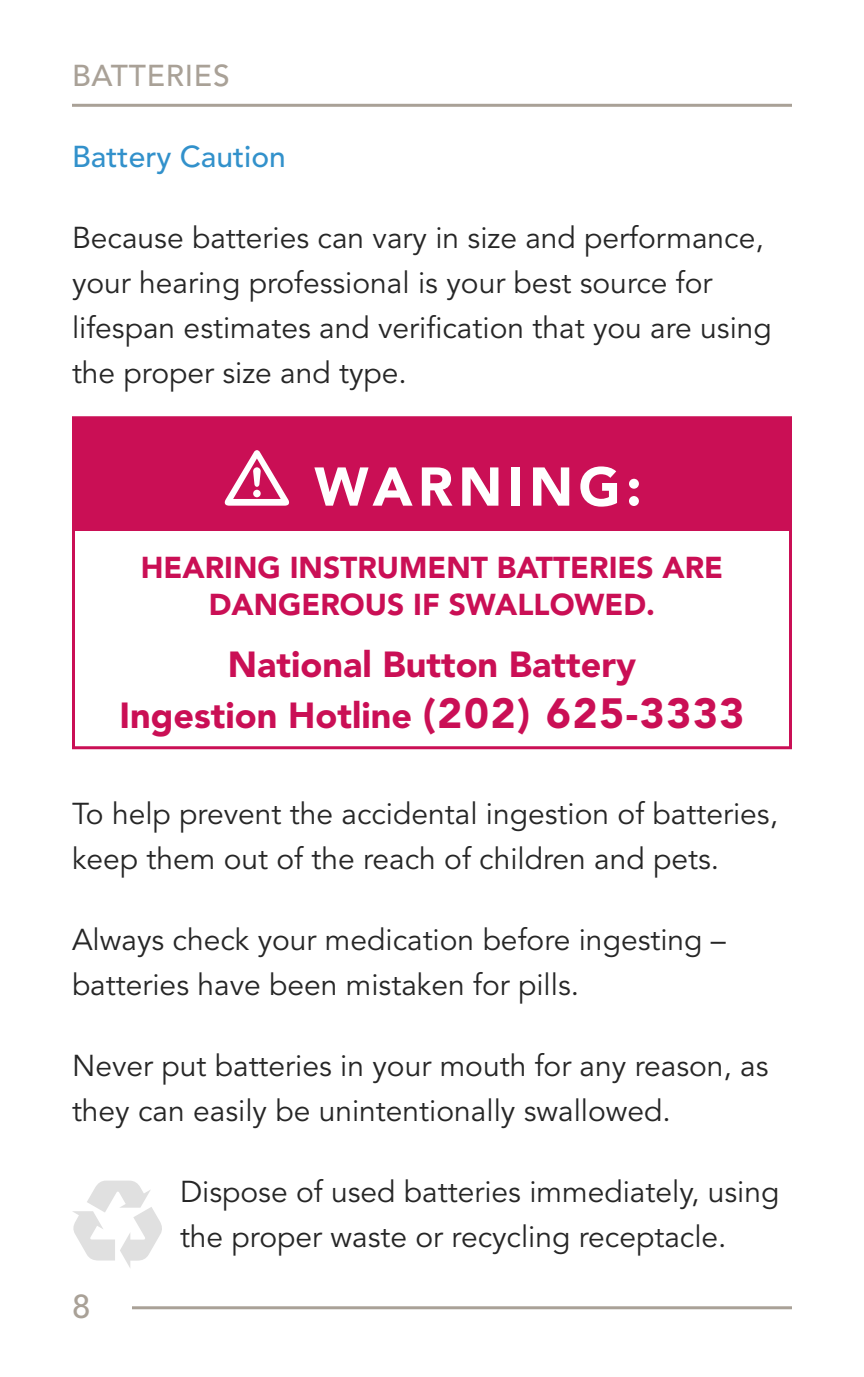
<style>
.page{position:relative;width:864px;height:1377px;background:#fff}
.page>*{position:absolute;margin:0;border:0;box-sizing:border-box;transform-origin:0 0}
.t1{font:900 54px "Avenir";letter-spacing:.1em;color:#fff}
.t2{font:900 36px/51.3px "Avenir";color:#ca0f55;text-align:center}
.t3{font:500 33px "Avenir";color:#a9a197}
.t4{font:30px/45px "Avenir";color:#262626}
.t5{font:900 30px/36.6px "Avenir";color:#ca0f55;text-align:center}
.t6{font:500 30px "Avenir";color:#3291cb}
.t7{font:500 30px "Avenir";letter-spacing:.025em;color:#a9a197}
.s1{font-size:42px}
</style>
<div class="page">
<hr style="left:72px;top:104px;width:720px;height:3px;background:#a9a197">
<hr style="left:132px;top:1306px;width:660px;height:3px;background:#a9a197">
<div style="left:74px;top:419px;width:716px;height:111px;background:#ca0f55"></div>
<div style="left:72px;top:416px;width:720px;height:333px;border:3px solid #ca0f55"></div>
<svg style="left:73px;top:1181px;width:89px;height:87px"></svg>
<p class="t7" style="left:72px;top:58px;width:159px">Batteries</p>
<p class="t6" style="left:72px;top:139px;width:215px">Battery Caution</p>
<p class="t4" style="left:72px;top:216px;width:701px">Because batteries can vary in size and performance, your hearing professional is your best source for lifespan estimates and verification that you are using the proper size and type.</p>
<h1 class="t1" style="left:314px;top:454px;width:329px">WARNING:</h1>
<p class="t5" style="left:141px;top:549px;width:584px">HEARING INSTRUMENT BATTERIES ARE<br>DANGEROUS IF SWALLOWED.</p>
<p class="t2" style="left:120px;top:639px;width:626px">National Button Battery<br>Ingestion Hotline <span class="s1">(202) 625-3333</span></p>
<p class="t4" style="left:72px;top:792px;width:708px">To help prevent the accidental ingestion of batteries, keep them out of the reach of children and pets.</p>
<p class="t4" style="left:72px;top:918px;width:655px">Always check your medication before ingesting – batteries have been mistaken for pills.</p>
<p class="t4" style="left:72px;top:1044px;width:698px">Never put batteries in your mouth for any reason, as they can easily be unintentionally swallowed.</p>
<p class="t3" style="left:72px;top:1287px;width:20px">8</p>
<p class="t4" style="left:180px;top:1170px;width:601px">Dispose of used batteries immediately, using the proper waste or recycling receptacle.</p>
</div>
